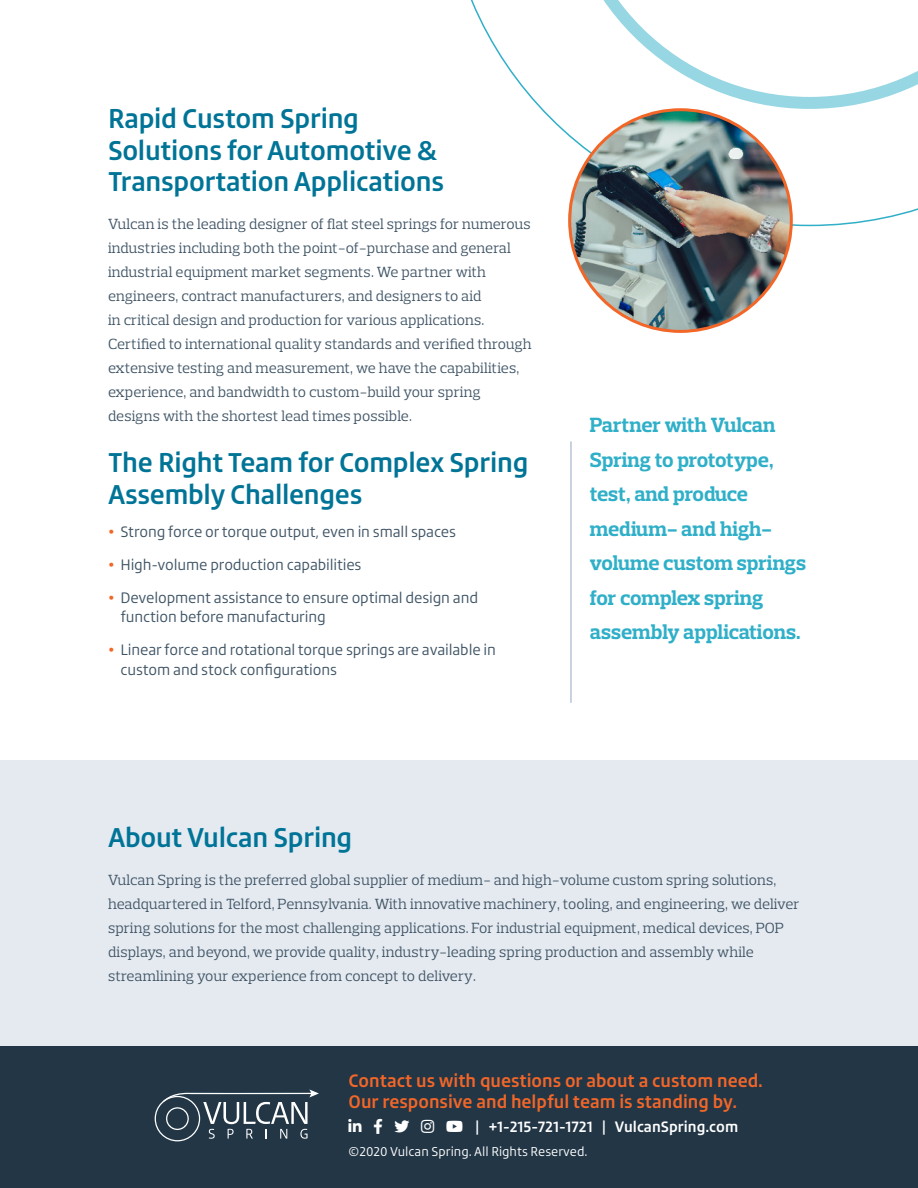
<style>
.page{position:relative;width:918px;height:1188px;background:#fff}
.page>*{position:absolute;margin:0;border:0;box-sizing:border-box;transform-origin:0 0}
.t1{font:600 27px/31.5px "Engrez";letter-spacing:-.01em;color:#007497}
.Callout{font:700 21px/34.5px "Prelo Slab";letter-spacing:-.01em;color:#2fafc8}
.Icon_H1{font:600 18px/21px "Engrez";color:#f26628}
.P1{font:15px/24px "Prelo Slab";color:#3f5465}
.List{font:15px/19.5px "Engrez";letter-spacing:-.01em;color:#3f5465}
.Icon_H1-2{font:600 15px "Engrez";color:#fff}
.Icon_H1-3{font:15px "Font Awesome 5 Brands";color:#fff}
.Icon_H1-4{font:12.75px "Engrez";color:#fff}
.s1{color:#f26628}
</style>
<div class="page">
<svg style="left:470px;top:0;width:448px;height:226px"></svg>
<div style="left:0;top:761px;width:918px;height:286px;background:#e5eaf1"></div>
<div style="left:0;top:1047px;width:918px;height:141px;background:#223646"></div>
<img style="left:570px;top:110px;width:221px;height:221px;border-radius:111px">
<hr style="left:570px;top:441px;width:2px;height:262px;background:#b7c4d7">
<svg style="left:560px;top:0;width:358px;height:109px"></svg>
<svg style="left:155px;top:1089px;width:164px;height:52px"></svg>
<h2 class="t1" style="left:108px;top:103px;width:338px">Rapid Custom Spring<br>Solutions for Automotive &amp;<br>Transportation Applications</h2>
<p class="P1" style="left:108px;top:212px;width:425px">Vulcan is the leading designer of flat steel springs for numerous industries including both the point-of-purchase and general industrial equipment market segments. We partner with engineers, contract manufacturers, and designers to aid<br>in critical design and production for various applications.<br>Certified to international quality standards and verified through extensive testing and measurement, we have the capabilities, experience, and bandwidth to custom-build your spring designs with the shortest lead times possible.</p>
<h2 class="t1" style="left:108px;top:447px;width:422px">The Right Team for Complex Spring<br>Assembly Challenges</h2>
<p class="List" style="left:108px;top:522px;width:350px"><span class="s1">•</span> Strong force or torque output, even in small spaces</p>
<p class="List" style="left:108px;top:555px;width:255px"><span class="s1">•</span> High-volume production capabilities</p>
<p class="List" style="left:120px;top:588px;width:359px;text-indent:-12px"><span class="s1">•</span> Development assistance to ensure optimal design and function before manufacturing</p>
<p class="List" style="left:120px;top:640px;width:377px;text-indent:-12px"><span class="s1">•</span> Linear force and rotational torque springs are available in custom and stock configurations</p>
<p class="Callout" style="left:590px;top:408px;width:218px">Partner with Vulcan<br>Spring to prototype, test, and produce medium- and high&shy;volume custom springs for complex spring assembly applications.</p>
<h2 class="t1" style="left:108px;top:822px;width:246px">About Vulcan Spring</h2>
<p class="P1" style="left:108px;top:868px;width:693px">Vulcan Spring is the preferred global supplier of medium- and high-volume custom spring solutions, headquartered in Telford, Pennsylvania. With innovative machinery, tooling, and engineering, we deliver spring solutions for the most challenging applications. For industrial equipment, medical devices, POP displays, and beyond, we provide quality, industry-leading spring production and assembly while streamlining your experience from concept to delivery.</p>
<p class="Icon_H1" style="left:349px;top:1070px;width:416px">Contact us with questions or about a custom need.<br>Our responsive and helpful team is standing by.</p>
<p class="Icon_H1-3" style="left:421px;top:1119px;width:15px">■▲▼</p>
<p class="Icon_H1-2" style="left:476px;top:1118px;width:264px">| +1-215-721-1721 | VulcanSpring.com</p>
<p class="Icon_H1-4" style="left:349px;top:1144px;width:240px">©2020 Vulcan Spring. All Rights Reserved.</p>
</div>
